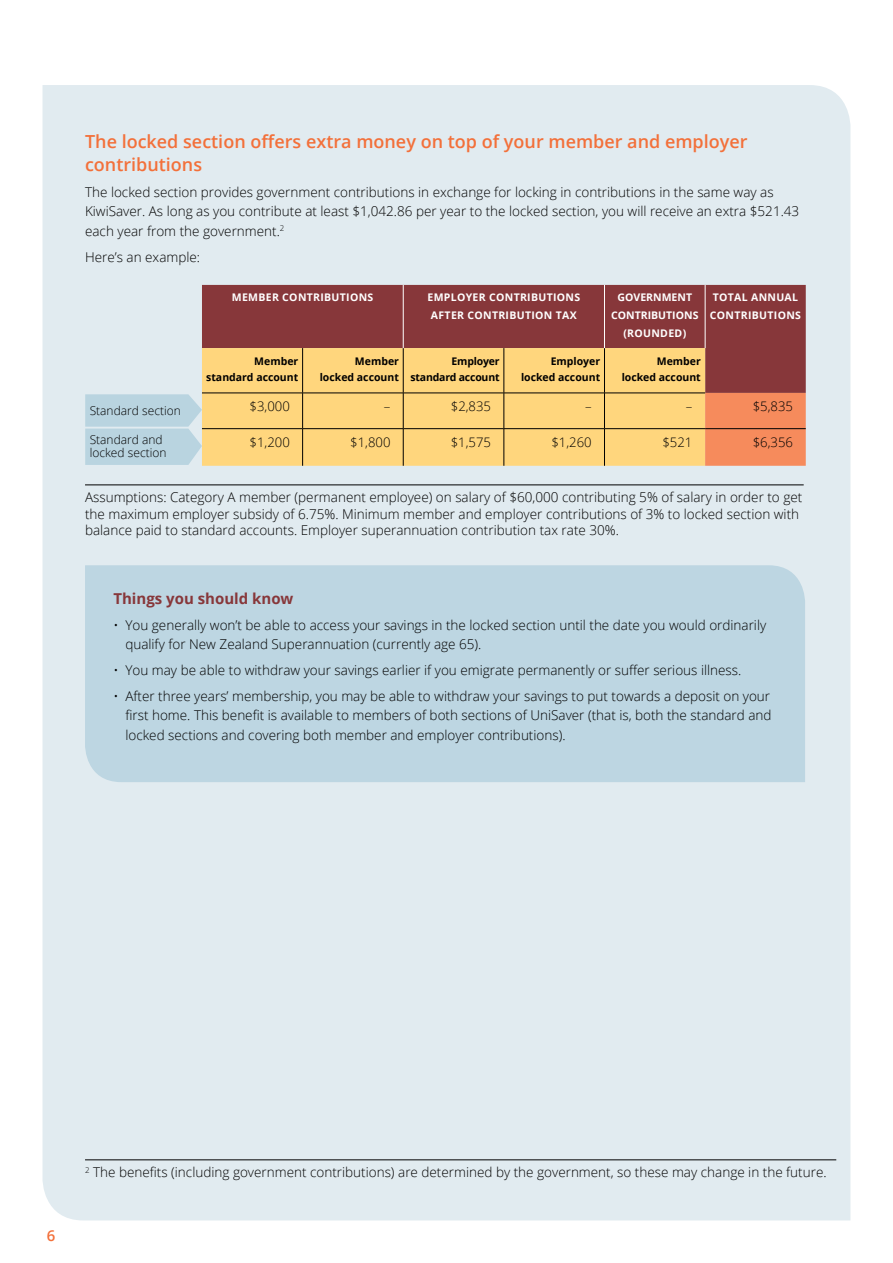
<style>
.page{position:relative;width:893px;height:1263px;background:#fff}
.page>*{position:absolute;margin:0;border:0;box-sizing:border-box;transform-origin:0 0}
.t1{font:600 18px/22.5px "Open Sans";color:#f3703a}
.t2{font:700 15px "Open Sans";color:#87373a}
.t3{font:600 15px "Open Sans";color:#f3703a}
.t4{font:300 13.5px/19.5px "Open Sans";color:#000}
.t5{font:300 13.2px "Open Sans";color:#000}
.t6{font:300 12px/13.5px "Open Sans";color:#000}
.t7{font:700 10.5px/18px "Open Sans";letter-spacing:.03em;color:#fff;text-align:center}
.t8{font:700 10.5px/16.5px "Open Sans";color:#000;text-align:right}
.t9{font:700 10.5px/18px "Open Sans";color:#fff;text-align:center}
.t10{font:700 10.5px/16.5px "Open Sans";letter-spacing:-.02em;color:#000;text-align:right}
</style>
<div class="page">
<div style="left:43px;top:85px;width:807px;height:1135px;background:#e1ebf0"></div>
<div style="left:85px;top:565px;width:720px;height:217px;background:#bdd6e2"></div>
<hr style="left:85px;top:485px;width:719px;height:1px;background:#000">
<svg style="left:85px;top:394px;width:117px;height:71px;background:#bcd6e1"></svg>
<div style="left:202px;top:285px;width:604px;height:108px;background:#87373a"></div>
<div style="left:202px;top:348px;width:503px;height:118px;background:#ffd67d"></div>
<div style="left:705px;top:393px;width:101px;height:73px;background:#f68b5c"></div>
<hr style="left:302px;top:348px;width:1px;height:45px;background:#000">
<hr style="left:403px;top:348px;width:1px;height:45px;background:#000">
<hr style="left:504px;top:348px;width:1px;height:45px;background:#000">
<hr style="left:604px;top:348px;width:1px;height:45px;background:#000">
<hr style="left:202px;top:393px;width:101px;height:1px;background:#000">
<hr style="left:303px;top:393px;width:100px;height:1px;background:#000">
<hr style="left:302px;top:393px;width:1px;height:35px;background:#000">
<hr style="left:403px;top:393px;width:101px;height:1px;background:#000">
<hr style="left:403px;top:393px;width:1px;height:35px;background:#000">
<hr style="left:504px;top:393px;width:100px;height:1px;background:#000">
<hr style="left:504px;top:393px;width:1px;height:35px;background:#000">
<hr style="left:604px;top:393px;width:101px;height:1px;background:#000">
<hr style="left:604px;top:393px;width:1px;height:35px;background:#000">
<hr style="left:202px;top:428px;width:101px;height:1px;background:#000">
<hr style="left:303px;top:428px;width:100px;height:1px;background:#000">
<hr style="left:302px;top:429px;width:1px;height:37px;background:#000">
<hr style="left:403px;top:428px;width:101px;height:1px;background:#000">
<hr style="left:403px;top:429px;width:1px;height:37px;background:#000">
<hr style="left:504px;top:428px;width:100px;height:1px;background:#000">
<hr style="left:504px;top:429px;width:1px;height:37px;background:#000">
<hr style="left:604px;top:428px;width:101px;height:1px;background:#000">
<hr style="left:604px;top:429px;width:1px;height:37px;background:#000">
<hr style="left:705px;top:428px;width:101px;height:1px;background:#000">
<hr style="left:403px;top:285px;width:1px;height:63px;background:#fff">
<hr style="left:604px;top:285px;width:1px;height:63px;background:#fff">
<hr style="left:705px;top:285px;width:1px;height:63px;background:#fff">
<hr style="left:85px;top:1159px;width:751px;height:1px;background:#000">
<h1 class="t1" style="left:85px;top:130px;width:664px">The locked section offers extra money on top of your member and employer contributions</h1>
<p class="t4" style="left:85px;top:182px;width:716px">The locked section provides government contributions in exchange for locking in contributions in the same way as<br>KiwiSaver. As long as you contribute at least $1,042.86 per year to the locked section, you will receive an extra $521.43 each year from the government.<sup>2</sup></p>
<p class="t4" style="left:85px;top:247px;width:117px">Here’s an example:</p>
<p class="t6" style="left:90px;top:403px;width:93px">Standard section</p>
<p class="t6" style="left:90px;top:432px;width:78px">Standard and locked section</p>
<p class="t7" style="left:232px;top:288px;width:143px">MEMBER CONTRIBUTIONS</p>
<p class="t7" style="left:428px;top:288px;width:154px">EMPLOYER CONTRIBUTIONS<br>AFTER CONTRIBUTION TAX</p>
<p class="t9" style="left:611px;top:288px;width:89px">GOVERNMENT<br>CONTRIBUTIONS (ROUNDED)</p>
<p class="t7" style="left:710px;top:288px;width:93px;text-align:left">TOTAL ANNUAL<br>CONTRIBUTIONS</p>
<p class="t8" style="left:206px;top:352px;width:94px">Member standard account</p>
<p class="t8" style="left:320px;top:352px;width:81px">Member locked account</p>
<p class="t10" style="left:411px;top:352px;width:90px">Employer standard account</p>
<p class="t8" style="left:521px;top:352px;width:81px">Employer locked account</p>
<p class="t8" style="left:622px;top:352px;width:81px">Member locked account</p>
<p class="t5" style="left:250px;top:398px;width:42px">$3,000</p>
<p class="t5" style="left:384px;top:398px;width:8px">–</p>
<p class="t5" style="left:451px;top:398px;width:42px">$2,835</p>
<p class="t5" style="left:585px;top:398px;width:8px">–</p>
<p class="t5" style="left:686px;top:398px;width:8px">–</p>
<p class="t5" style="left:753px;top:398px;width:42px">$5,835</p>
<p class="t5" style="left:250px;top:433px;width:42px">$1,200</p>
<p class="t5" style="left:350px;top:433px;width:42px">$1,800</p>
<p class="t5" style="left:451px;top:433px;width:42px">$1,575</p>
<p class="t5" style="left:551px;top:433px;width:42px">$1,260</p>
<p class="t5" style="left:662px;top:433px;width:31px">$521</p>
<p class="t5" style="left:753px;top:433px;width:42px">$6,356</p>
<p class="t4" style="left:85px;top:489px;width:719px;line-height:16.5px">Assumptions: Category A member (permanent employee) on salary of $60,000 contributing 5% of salary in order to get the maximum employer subsidy of 6.75%. Minimum member and employer contributions of 3% to locked section with balance paid to standard accounts. Employer superannuation contribution tax rate 30%.</p>
<p class="t2" style="left:113px;top:588px;width:182px">Things you should know</p>
<p class="t4" style="left:125px;top:614px;width:642px;text-indent:-12px">• You generally won’t be able to access your savings in the locked section until the date you would ordinarily qualify for New Zealand Superannuation (currently age 65).</p>
<p class="t4" style="left:113px;top:660px;width:629px">• You may be able to withdraw your savings earlier if you emigrate permanently or suffer serious illness.</p>
<p class="t4" style="left:125px;top:686px;width:648px;text-align:justify;text-indent:-12px">• After three years’ membership, you may be able to withdraw your savings to put towards a deposit on your first home. This benefit is available to members of both sections of UniSaver (that is, both the standard and locked sections and covering both member and employer contributions).</p>
<p class="t3" style="left:47px;top:1225px;width:10px">6</p>
<p class="t4" style="left:85px;top:1162px;width:743px"><sup>2</sup> The benefits (including government contributions) are determined by the government, so these may change in the future.</p>
</div>
